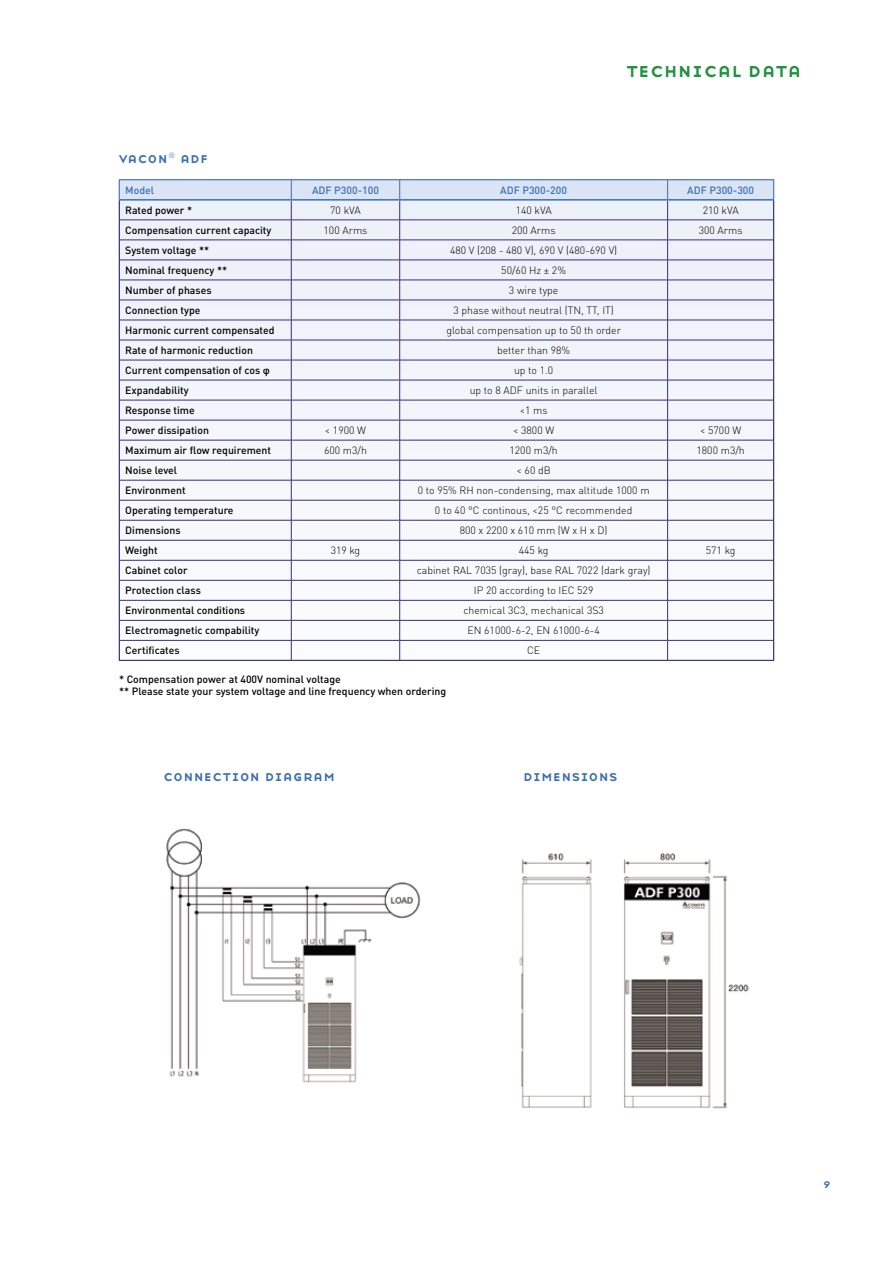
<style>
.page{position:relative;width:893px;height:1263px;background:#fff}
.page>*{position:absolute;margin:0;border:0;box-sizing:border-box;transform-origin:0 0}
.t1{font:21px "Base Nine SC";color:#229141}
.t2{font:15px "Base Nine SC";letter-spacing:.01em;color:#3c6fb5}
.t3{font:12.75px "Base Nine SC";color:#3c6fb5}
.t4{font:500 10.5px/12.6px "DIN Pro";color:#000}
.t5{font:300 10.5px "DIN Pro";color:#000}
.t6{font:500 10.5px "DIN Pro";color:#3c6fb5}
</style>
<div class="page">
<hr style="left:119px;top:660px;width:172px;height:1px;background:#392d7a">
<hr style="left:291px;top:660px;width:109px;height:1px;background:#392d7a">
<hr style="left:400px;top:660px;width:268px;height:1px;background:#392d7a">
<hr style="left:668px;top:660px;width:106px;height:1px;background:#392d7a">
<svg style="left:119px;top:180px;width:655px;height:480px"></svg>
<hr style="left:119px;top:199px;width:172px;height:2px;background:#3c6fb5">
<hr style="left:291px;top:199px;width:109px;height:2px;background:#3c6fb5">
<hr style="left:400px;top:199px;width:268px;height:2px;background:#3c6fb5">
<hr style="left:668px;top:199px;width:106px;height:2px;background:#3c6fb5">
<img style="left:166px;top:828px;width:583px;height:281px">
<h1 class="t1" style="left:626px;top:55px;width:177px">technical data</h1>
<h2 class="t2" style="left:119px;top:147px;width:91px">vacon<sup>®</sup> adf</h2>
<p class="t6" style="left:125px;top:182px;width:30px">Model</p>
<p class="t6" style="left:312px;top:182px;width:68px">ADF P300-100</p>
<p class="t6" style="left:500px;top:182px;width:68px">ADF P300-200</p>
<p class="t6" style="left:687px;top:182px;width:68px">ADF P300-300</p>
<p class="t4" style="left:125px;top:203px;width:68px">Rated power *</p>
<p class="t5" style="left:330px;top:202px;width:32px">70 kVA</p>
<p class="t5" style="left:516px;top:202px;width:37px">140 kVA</p>
<p class="t5" style="left:703px;top:202px;width:37px">210 kVA</p>
<p class="t4" style="left:125px;top:223px;width:148px">Compensation current capacity</p>
<p class="t5" style="left:324px;top:222px;width:45px">100 Arms</p>
<p class="t5" style="left:512px;top:222px;width:45px">200 Arms</p>
<p class="t5" style="left:699px;top:222px;width:45px">300 Arms</p>
<p class="t4" style="left:125px;top:243px;width:85px">System voltage **</p>
<p class="t5" style="left:450px;top:242px;width:169px">480 V (208 - 480 V), 690 V (480-690 V)</p>
<p class="t4" style="left:125px;top:263px;width:104px">Nominal frequency **</p>
<p class="t5" style="left:501px;top:262px;width:66px">50/60 Hz ± 2%</p>
<p class="t4" style="left:125px;top:283px;width:88px">Number of phases</p>
<p class="t5" style="left:509px;top:282px;width:51px">3 wire type</p>
<p class="t4" style="left:125px;top:303px;width:77px">Connection type</p>
<p class="t5" style="left:453px;top:302px;width:162px">3 phase without neutral (TN, TT, IT)</p>
<p class="t4" style="left:125px;top:323px;width:151px">Harmonic current compensated</p>
<p class="t5" style="left:446px;top:322px;width:176px">global compensation up to 50 th order</p>
<p class="t4" style="left:125px;top:343px;width:129px">Rate of harmonic reduction</p>
<p class="t5" style="left:497px;top:342px;width:75px">better than 98%</p>
<p class="t4" style="left:125px;top:363px;width:146px">Current compensation of cos φ</p>
<p class="t5" style="left:514px;top:362px;width:41px">up to 1.0</p>
<p class="t4" style="left:125px;top:383px;width:65px">Expandability</p>
<p class="t5" style="left:470px;top:382px;width:129px">up to 8 ADF units in parallel</p>
<p class="t4" style="left:125px;top:403px;width:71px">Response time</p>
<p class="t5" style="left:520px;top:402px;width:29px">&lt;1 ms</p>
<p class="t4" style="left:125px;top:423px;width:85px">Power dissipation</p>
<p class="t5" style="left:325px;top:422px;width:43px">&lt; 1900 W</p>
<p class="t5" style="left:513px;top:422px;width:43px">&lt; 3800 W</p>
<p class="t5" style="left:700px;top:422px;width:43px">&lt; 5700 W</p>
<p class="t4" style="left:125px;top:443px;width:147px">Maximum air flow requirement</p>
<p class="t5" style="left:324px;top:442px;width:44px">600 m3/h</p>
<p class="t5" style="left:509px;top:442px;width:50px">1200 m3/h</p>
<p class="t5" style="left:696px;top:442px;width:50px">1800 m3/h</p>
<p class="t4" style="left:125px;top:463px;width:53px">Noise level</p>
<p class="t5" style="left:516px;top:462px;width:36px">&lt; 60 dB</p>
<p class="t4" style="left:125px;top:483px;width:62px">Environment</p>
<p class="t5" style="left:418px;top:482px;width:233px">0 to 95% RH non-condensing, max altitude 1000 m</p>
<p class="t4" style="left:125px;top:503px;width:110px">Operating temperature</p>
<p class="t5" style="left:435px;top:502px;width:199px">0 to 40 °C continous, &lt;25 °C recommended</p>
<p class="t4" style="left:125px;top:523px;width:57px">Dimensions</p>
<p class="t5" style="left:460px;top:522px;width:149px">800 x 2200 x 610 mm (W x H x D)</p>
<p class="t4" style="left:125px;top:543px;width:34px">Weight</p>
<p class="t5" style="left:331px;top:542px;width:31px">319 kg</p>
<p class="t5" style="left:519px;top:542px;width:31px">445 kg</p>
<p class="t5" style="left:706px;top:542px;width:31px">571 kg</p>
<p class="t4" style="left:125px;top:563px;width:64px">Cabinet color</p>
<p class="t5" style="left:417px;top:562px;width:235px">cabinet RAL 7035 (gray), base RAL 7022 (dark gray)</p>
<p class="t4" style="left:125px;top:583px;width:77px">Protection class</p>
<p class="t5" style="left:474px;top:582px;width:121px">IP 20 according to IEC 529</p>
<p class="t4" style="left:125px;top:603px;width:121px">Environmental conditions</p>
<p class="t5" style="left:463px;top:602px;width:142px">chemical 3C3, mechanical 3S3</p>
<p class="t4" style="left:125px;top:623px;width:136px">Electromagnetic compability</p>
<p class="t5" style="left:467px;top:622px;width:134px">EN 61000-6-2, EN 61000-6-4</p>
<p class="t4" style="left:125px;top:643px;width:56px">Certificates</p>
<p class="t5" style="left:527px;top:642px;width:15px">CE</p>
<p class="t4" style="left:119px;top:671px;width:329px">* Compensation power at 400V nominal voltage<br>** Please state your system voltage and line frequency when ordering</p>
<h2 class="t2" style="left:163px;top:766px;width:173px">connection diagram</h2>
<h2 class="t2" style="left:523px;top:766px;width:96px">dimensions</h2>
<p class="t3" style="left:823px;top:1174px;width:10px">9</p>
</div>
